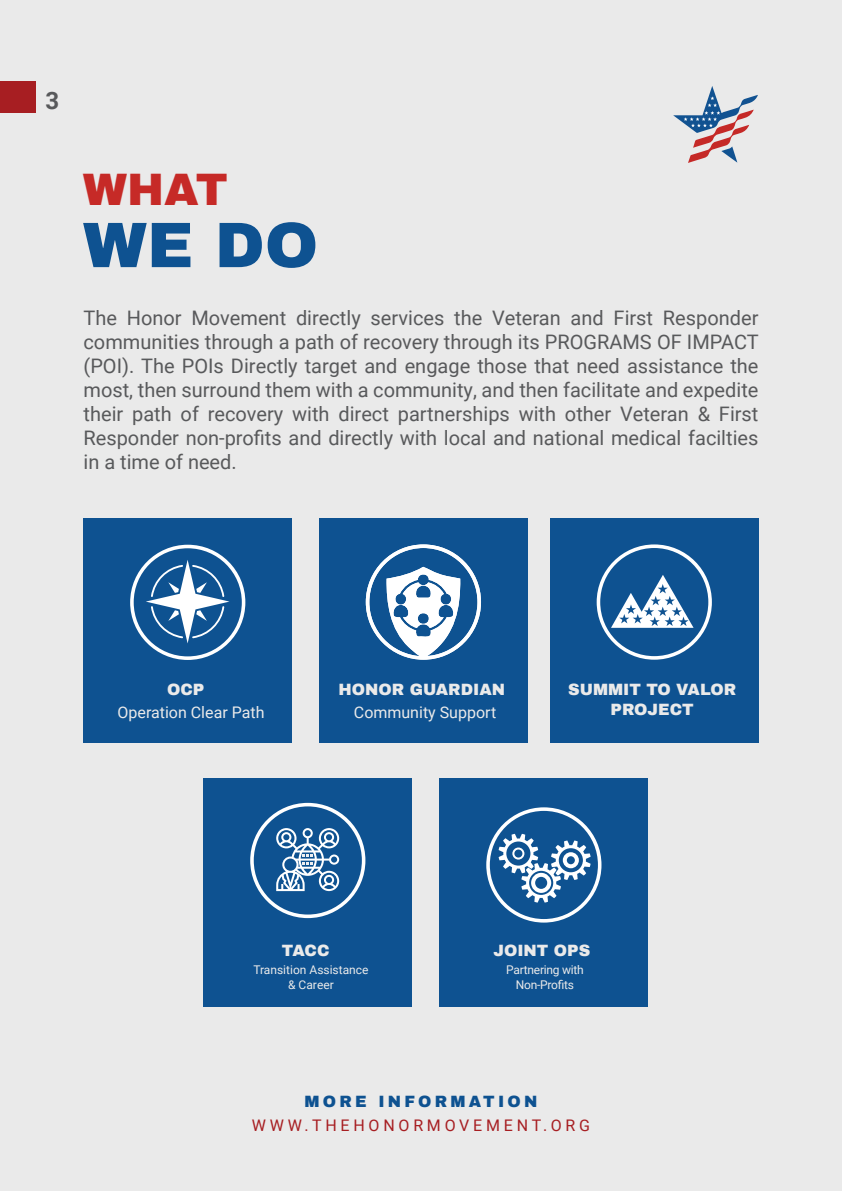
<style>
.page{position:relative;width:842px;height:1191px;background:#eaeaea}
.page>*{position:absolute;margin:0;border:0;box-sizing:border-box;transform-origin:0 0}
.t1{font:900 64.2px "Archivo";color:#0e5291}
.t2{font:900 44.4px "Archivo";color:#c62a27}
.t3{font:700 24px "Roboto";color:#58595b}
.t4{font:20px/24px "Roboto";color:#58595b;text-align:justify}
.t5{font:900 16px "Archivo";color:#eaeaea}
.t6{font:16px "Roboto";color:#eaeaea}
.t7{font:16px "Roboto";letter-spacing:.235em;color:#a71e22}
.t8{font:900 16px "Archivo";letter-spacing:.2em;color:#0e5291}
.t9{font:12px/14.4px "Roboto";color:#eaeaea;text-align:center}
.t10{font:12px/14.4px "Roboto";letter-spacing:-.02em;color:#eaeaea;text-align:center}
</style>
<div class="page">
<div style="left:0;top:81px;width:35px;height:31px;background:#a71e22"></div>
<div style="left:84px;top:518px;width:208px;height:224px;background:#0e5291"></div>
<div style="left:204px;top:778px;width:208px;height:229px;background:#0e5291"></div>
<div style="left:320px;top:518px;width:208px;height:224px;background:#0e5291"></div>
<div style="left:440px;top:778px;width:208px;height:229px;background:#0e5291"></div>
<div style="left:550px;top:518px;width:208px;height:224px;background:#0e5291"></div>
<svg style="left:366px;top:544px;width:115px;height:115px"></svg>
<svg style="left:130px;top:545px;width:115px;height:115px"></svg>
<svg style="left:597px;top:544px;width:115px;height:115px"></svg>
<svg style="left:250px;top:803px;width:115px;height:115px"></svg>
<svg style="left:486px;top:807px;width:115px;height:115px"></svg>
<svg style="left:673px;top:86px;width:85px;height:77px"></svg>
<p class="t3" style="left:45px;top:83px;width:15px">3</p>
<h2 class="t2" style="left:83px;top:163px;width:147px">WHAT</h2>
<h1 class="t1" style="left:83px;top:206px;width:237px">WE DO</h1>
<p class="t4" style="left:84px;top:305px;width:677px">The Honor Movement directly services the Veteran and First Responder communities through a path of recovery through its PROGRAMS OF IMPACT (POI). The POIs Directly target and engage those that need assistance the most, then surround them with a community, and then facilitate and expedite their path of recovery with direct partnerships with other Veteran &amp; First Responder non-profits and directly with local and national medical facilties in a time of need.</p>
<p class="t5" style="left:167px;top:680px;width:39px">OCP</p>
<p class="t5" style="left:339px;top:680px;width:168px">HONOR GUARDIAN</p>
<p class="t5" style="left:568px;top:680px;width:170px">SUMMIT TO VALOR</p>
<p class="t6" style="left:118px;top:701px;width:148px">Operation Clear Path</p>
<p class="t5" style="left:610px;top:699px;width:85px">PROJECT</p>
<p class="t6" style="left:354px;top:701px;width:144px">Community Support</p>
<p class="t5" style="left:282px;top:940px;width:49px">TACC</p>
<p class="t9" style="left:253px;top:962px;width:117px">Transition Assistance &amp; Career</p>
<p class="t5" style="left:493px;top:940px;width:98px">JOINT OPS</p>
<p class="t10" style="left:506px;top:962px;width:79px">Partnering with<br>Non-Profits</p>
<p class="t8" style="left:305px;top:1092px;width:234px">MORE INFORMATION</p>
<p class="t7" style="left:252px;top:1114px;width:340px">WWW.THEHONORMOVEMENT.ORG</p>
</div>
